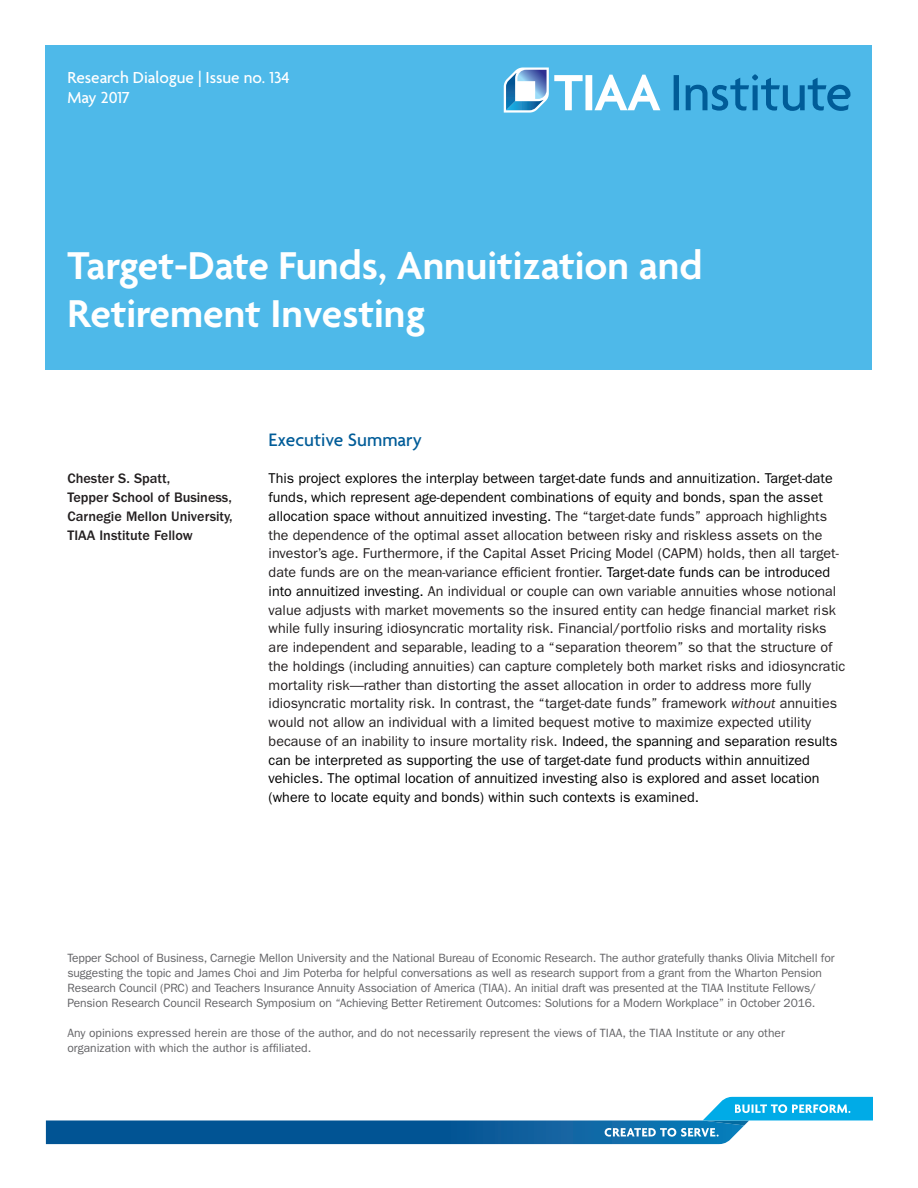
<style>
.page{position:relative;width:918px;height:1188px;background:#fff}
.page>*{position:absolute;margin:0;border:0;box-sizing:border-box;transform-origin:0 0}
._1A_Title_-_Cover_On{font:600 42px/48px "Agenda";color:#fff}
._2A_Subtitle__A_13_1{font:500 19.5px "Agenda";color:#005c98}
.t1{font:500 17.25px/20.2px "Agenda";color:#fff}
._5A_Body_Text__FG_9{font:14.25px/18.8px "ITC Franklin Gothic Std";color:#231f20}
._6A_Sidebar_Title__F{font:500 14.25px/18.8px "ITC Franklin Gothic Std";color:#231f20}
._7B_Caption_Text__FG{font:12px/15px "ITC Franklin Gothic Std";letter-spacing:-.01em;color:#636366}
.s1{color:#000}
.s2{font-style:italic}
</style>
<div class="page">
<div style="left:46px;top:46px;width:826px;height:324px;background:#4eb9e9"></div>
<svg style="left:46px;top:1097px;width:826px;height:47px"></svg>
<svg style="left:674px;top:74px;width:177px;height:37px"></svg>
<svg style="left:504px;top:68px;width:156px;height:45px"></svg>
<p class="t1" style="left:68px;top:68px;width:224px">Research Dialogue | Issue no. 134<br>May 2017</p>
<p class="_1A_Title_-_Cover_On" style="left:68px;top:244px;width:637px">Target-Date Funds, Annuitization and<br>Retirement Investing</p>
<p class="_6A_Sidebar_Title__F" style="left:68px;top:470px;width:167px">Chester S. Spatt,<br>Tepper School of Business,<br>Carnegie Mellon University,<br>TIAA Institute Fellow</p>
<p class="_2A_Subtitle__A_13_1" style="left:269px;top:429px;width:155px">Executive Summary</p>
<p class="_5A_Body_Text__FG_9" style="left:269px;top:469px;width:578px"><span class="s1">This project explores the interplay between target-date funds and annuitization. Target-date funds, which represent age-dependent combinations of equity and bonds, span the asset allocation space without annuitized investing.</span> The “target-date funds” approach highlights the dependence of the optimal asset allocation between risky and riskless assets on the investor’s age. Furthermore, if the Capital Asset Pricing Model (CAPM) holds, then all target&shy;date funds are on the mean-variance efficient frontier. <span class="s1">Target-date funds can be introduced into annuitized investing.</span> An individual or couple can own variable annuities whose notional value adjusts with market movements so the insured entity can hedge financial market risk while fully insuring idiosyncratic mortality risk. Financial/portfolio risks and mortality risks are independent and separable, leading to a “separation theorem” so that the structure of the holdings (including annuities) can capture completely both market risks and idiosyncratic mortality risk—rather than distorting the asset allocation in order to address more fully idiosyncratic mortality risk. In contrast, the “target-date funds” framework <span class="s2">without</span> annuities would not allow an individual with a limited bequest motive to maximize expected utility because of an inability to insure mortality risk. <span class="s1">Indeed, the spanning and separation results can be interpreted as supporting the use of target-date fund products within annuitized vehicles. The optimal location of annuitized investing also is explored and asset location (where to locate equity and bonds) within such contexts is examined.</span></p>
<p class="_7B_Caption_Text__FG" style="left:68px;top:951px;width:769px">Tepper School of Business, Carnegie Mellon University and the National Bureau of Economic Research. The author gratefully thanks Olivia Mitchell for suggesting the topic and James Choi and Jim Poterba for helpful conversations as well as research support from a grant from the Wharton Pension Research Council (PRC) and Teachers Insurance Annuity Association of America (TIAA). An initial draft was presented at the TIAA Institute Fellows/ Pension Research Council Research Symposium on “Achieving Better Retirement Outcomes: Solutions for a Modern Workplace” in October 2016.</p>
<p class="_7B_Caption_Text__FG" style="left:68px;top:1026px;width:719px">Any opinions expressed herein are those of the author, and do not necessarily represent the views of TIAA, the TIAA Institute or any other organization with which the author is affiliated.</p>
</div>
